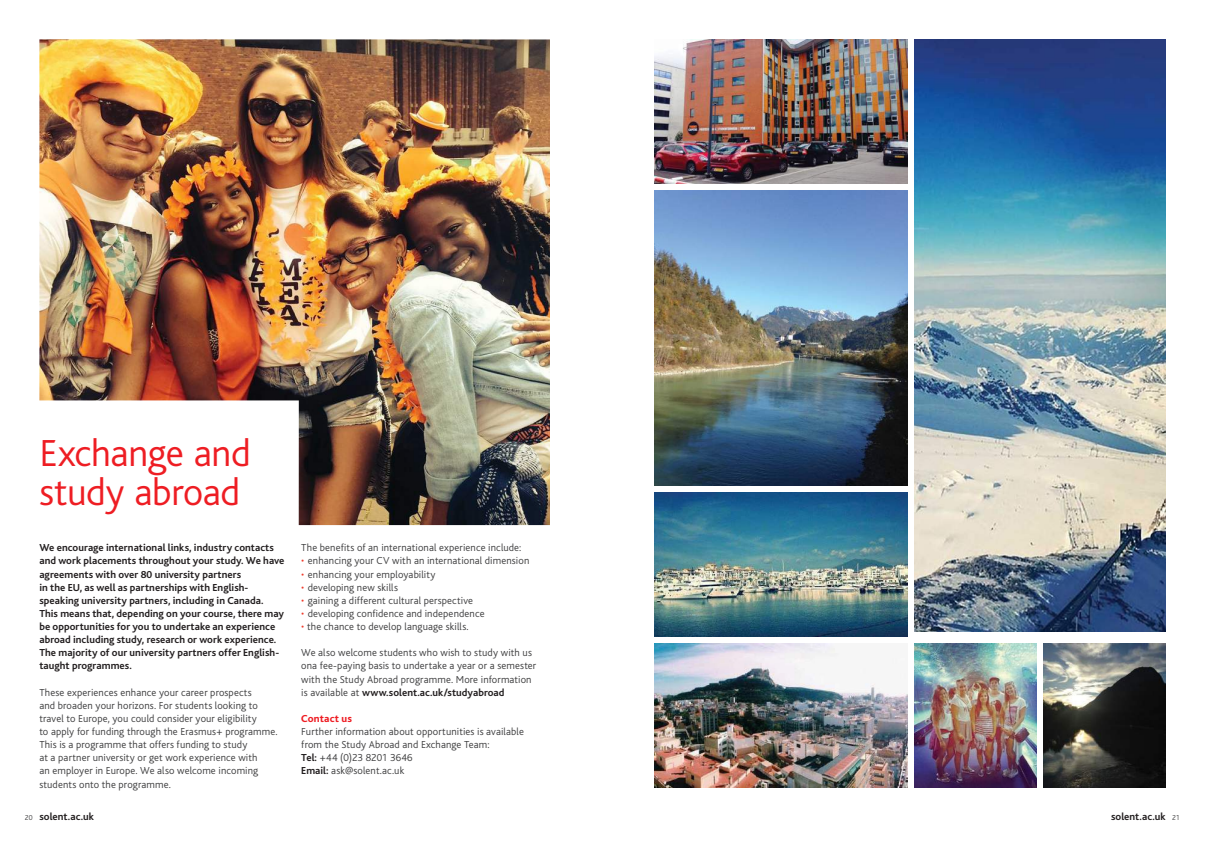
<style>
.page{position:relative;width:1205px;height:847px;background:#fff}
.page>*{position:absolute;margin:0;border:0;box-sizing:border-box;transform-origin:0 0}
.t1{font:300 39.38px/39.4px "Bliss";letter-spacing:-.01em;color:#ee1d23}
.t2{font:300 10.62px/13.1px "Bliss";letter-spacing:.01em;color:#3e3e3f}
.t3{font:700 10.62px/13.1px "Bliss";letter-spacing:.005em;color:#231f20}
.t4{font:800 10.62px "Bliss";letter-spacing:.015em;color:#ee1d23}
.s1{color:#ef3e2e}
.s2{font-weight:700;color:#231f20}
.s3{font-weight:300;font-size:7.5px;color:#3e3e3f}
</style>
<div class="page">
<img style="left:39px;top:39px;width:511px;height:486px">
<img style="left:655px;top:190px;width:252px;height:296px">
<img style="left:914px;top:39px;width:251px;height:593px">
<img style="left:914px;top:643px;width:123px;height:144px">
<img style="left:1043px;top:643px;width:122px;height:144px">
<img style="left:655px;top:39px;width:252px;height:145px">
<img style="left:655px;top:492px;width:252px;height:145px">
<img style="left:655px;top:643px;width:252px;height:144px">
<h1 class="t1" style="left:39px;top:434px;width:213px">Exchange and study abroad</h1>
<p class="t3" style="left:39px;top:541px;width:247px">We encourage international links, industry contacts and work placements throughout your study. We have agreements with over 80 university partners<br>in the EU, as well as partnerships with English&shy;speaking university partners, including in Canada.<br>This means that, depending on your course, there may be opportunities for you to undertake an experience abroad including study, research or work experience.<br>The majority of our university partners offer English&shy;taught programmes.</p>
<p class="t2" style="left:39px;top:686px;width:240px">These experiences enhance your career prospects<br>and broaden your horizons. For students looking to travel to Europe, you could consider your eligibility<br>to apply for funding through the Erasmus+ programme.<br>This is a programme that offers funding to study<br>at a partner university or get work experience with<br>an employer in Europe. We also welcome incoming students onto the programme.</p>
<p class="t2" style="left:301px;top:541px;width:222px">The benefits of an international experience include:</p>
<p class="t2" style="left:301px;top:555px;width:230px"><span class="s1">•</span> enhancing your CV with an international dimension</p>
<p class="t2" style="left:301px;top:568px;width:136px"><span class="s1">•</span> enhancing your employability</p>
<p class="t2" style="left:301px;top:581px;width:98px"><span class="s1">•</span> developing new skills</p>
<p class="t2" style="left:301px;top:594px;width:173px"><span class="s1">•</span> gaining a different cultural perspective</p>
<p class="t2" style="left:301px;top:607px;width:185px"><span class="s1">•</span> developing confidence and independence</p>
<p class="t2" style="left:301px;top:620px;width:169px"><span class="s1">•</span> the chance to develop language skills.</p>
<p class="t2" style="left:301px;top:646px;width:236px">We also welcome students who wish to study with us ona fee-paying basis to undertake a year or a semester with the Study Abroad programme. More information is available at <span class="s2">www.solent.ac.uk/studyabroad</span></p>
<p class="t4" style="left:301px;top:713px;width:52px">Contact us</p>
<p class="t2" style="left:301px;top:725px;width:224px">Further information about opportunities is available from the Study Abroad and Exchange Team:<br><span class="s2">Tel:</span> +44 (0)23 8201 3646<br><span class="s2">Email:</span> ask@solent.ac.uk</p>
<p class="t3" style="left:25px;top:810px;width:70px"><span class="s3">20</span> solent.ac.uk</p>
<p class="t3" style="left:1111px;top:810px;width:70px">solent.ac.uk <span class="s3">21</span></p>
</div>
